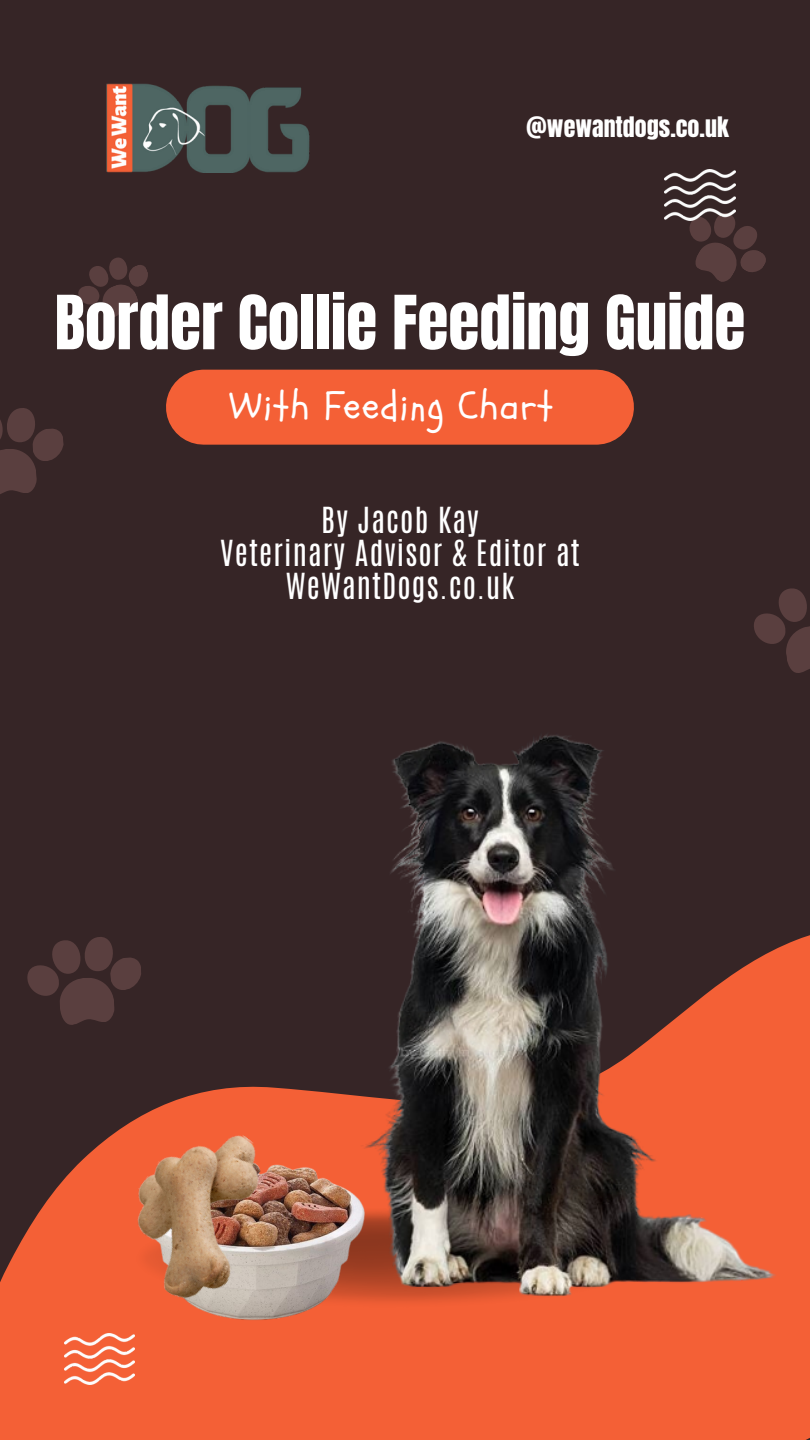
<style>
.page{position:relative;width:810px;height:1440px;background:#362526}
.page>*{position:absolute;margin:0;border:0;box-sizing:border-box;transform-origin:0 0}
.t1{font:63.5px "Anton";color:#fff}
.t2{font:39px "Schoolbell";letter-spacing:.04em;color:#fff}
.t3{font:30px/33px "Antonio";letter-spacing:.04em;color:#fff;text-align:center}
.t4{font:24px "Anton";color:#fff}
</style>
<div class="page">
<svg style="left:689px;top:209px;width:77px;height:73px"></svg>
<div style="left:203px;top:370px;width:393px;height:75px;background:#f46036"></div>
<svg style="left:78px;top:257px;width:70px;height:61px"></svg>
<svg style="left:754px;top:588px;width:56px;height:85px"></svg>
<svg style="left:0;top:408px;width:64px;height:86px"></svg>
<svg style="left:0;top:1089px;width:810px;height:351px;background:#dd5934"></svg>
<div style="left:114px;top:1317px;width:282px;height:42px;background:#f46036"></div>
<svg style="left:27px;top:937px;width:114px;height:88px"></svg>
<img style="left:99px;top:1104px;width:118px;height:213px">
<img style="left:665px;top:169px;width:70px;height:52px">
<img style="left:64px;top:1333px;width:71px;height:52px">
<img style="left:106px;top:83px;width:204px;height:90px">
<img style="left:217px;top:735px;width:593px;height:582px">
<p class="t4" style="left:526px;top:110px;width:204px">@wewantdogs.co.uk</p>
<h1 class="t1" style="left:55px;top:277px;width:692px">Border Collie Feeding Guide</h1>
<h2 class="t2" style="left:230px;top:380px;width:325px">With Feeding Chart</h2>
<p class="t3" style="left:220px;top:504px;width:361px">By Jacob Kay<br>Veterinary Advisor &amp; Editor at<br>WeWantDogs.co.uk</p>
</div>
